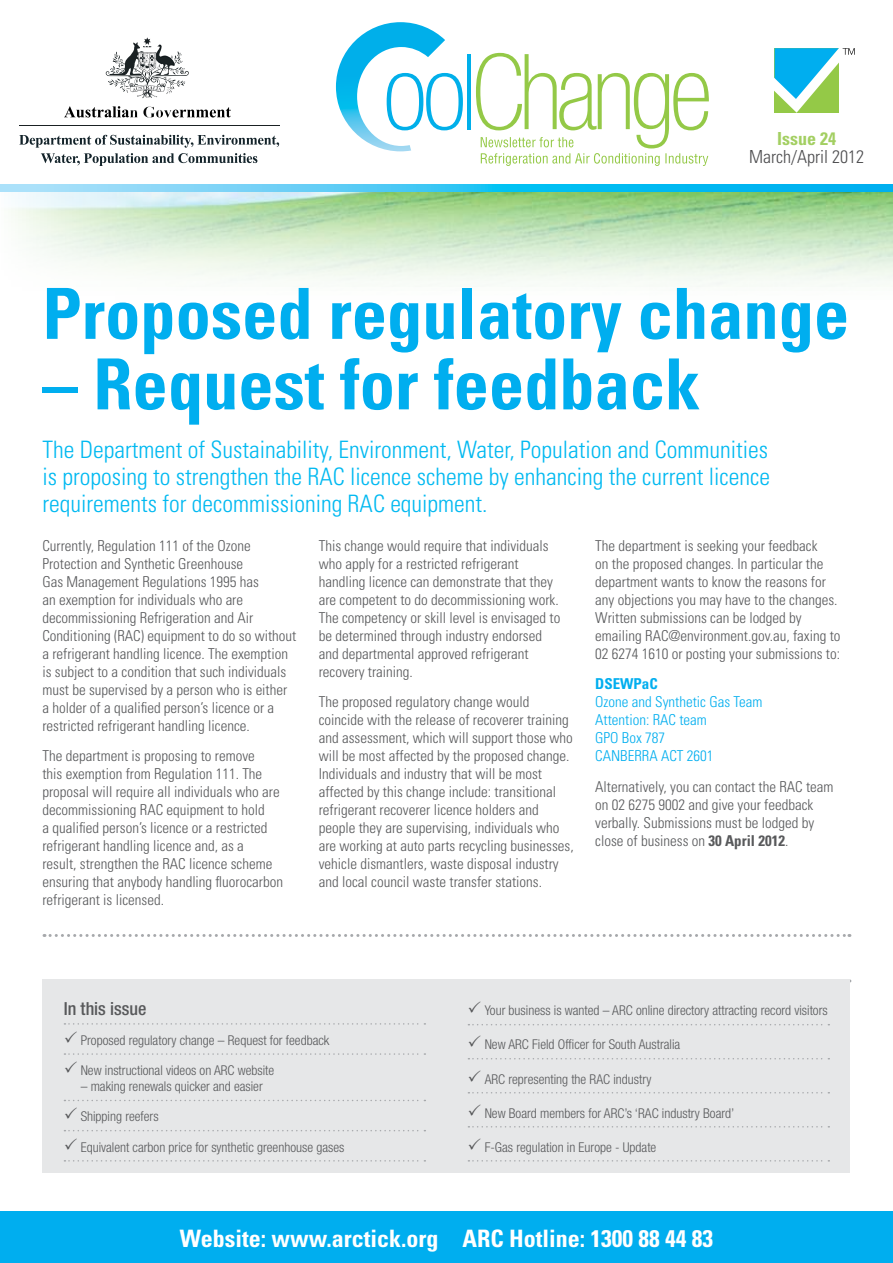
<style>
.page{position:relative;width:893px;height:1263px;background:#fff}
.page>*{position:absolute;margin:0;border:0;box-sizing:border-box;transform-origin:0 0}
.t1{font:700 condensed 70.5px "Univers";color:#00aeef}
.t2{font:300 condensed 24px/27px "Univers";color:#00b9f1;text-align:justify}
.t3{font:700 condensed 24px "Univers";color:#fff}
.t4{font:300 condensed 18px "Univers";color:#4d4d4f}
.t5{font:500 condensed 18px "Helvetica Neue LT Std";color:#58595b}
.t6{font:700 condensed 18px "Univers";color:#a3cf62}
.t7{font:300 condensed 16.95px "Univers";letter-spacing:.045em;color:#58595b}
.t8{font:700 condensed 16.95px "Univers";letter-spacing:.055em;color:#94c947}
.t9{font:300 condensed 15px/18px "Univers";color:#58595b}
.t10{font:300 condensed 15px/18px "Univers";color:#00aeef}
.t11{font:700 condensed 15px "Univers";color:#00aeef}
.t12{font:300 condensed 13.5px "Helvetica Neue";color:#58595b}
.s1{font-weight:700}
</style>
<div class="page">
<img style="left:0;top:191px;width:893px;height:93px">
<hr style="left:467px;top:54px;width:4px;height:75px;background:#00afea">
<svg style="left:336px;top:22px;width:127px;height:129px"></svg>
<svg style="left:476px;top:53px;width:233px;height:113px"></svg>
<div style="left:0;top:1212px;width:893px;height:51px;background:#00aeef"></div>
<svg style="left:0;top:185px;width:893px;height:6px;background:#3ec6f4"></svg>
<svg style="left:775px;top:48px;width:80px;height:65px"></svg>
<svg style="left:106px;top:42px;width:83px;height:50px"></svg>
<hr style="left:19px;top:125px;width:260px;height:1px;background:#1a2123">
<svg style="left:64px;top:106px;width:65px;height:12px"></svg>
<svg style="left:172px;top:107px;width:59px;height:11px"></svg>
<svg style="left:19px;top:135px;width:260px;height:31px"></svg>
<img style="left:138px;top:37px;width:37px;height:38px">
<svg style="left:44px;top:934px;width:806px;height:3px"></svg>
<div style="left:42px;top:979px;width:808px;height:194px;background:#e6e7e8"></div>
<svg style="left:64px;top:1023px;width:361px;height:2px"></svg>
<svg style="left:64px;top:1053px;width:361px;height:2px"></svg>
<svg style="left:64px;top:1100px;width:361px;height:1px"></svg>
<svg style="left:64px;top:1130px;width:361px;height:1px"></svg>
<svg style="left:64px;top:1160px;width:361px;height:1px"></svg>
<svg style="left:468px;top:1024px;width:361px;height:1px"></svg>
<svg style="left:468px;top:1058px;width:361px;height:1px"></svg>
<svg style="left:468px;top:1092px;width:361px;height:1px"></svg>
<svg style="left:468px;top:1126px;width:361px;height:1px"></svg>
<svg style="left:468px;top:1160px;width:361px;height:1px"></svg>
<p class="t8" style="left:776px;top:127px;width:64px">Issue 24</p>
<p class="t7" style="left:767px;top:146px;width:82px">March 2012</p>
<p class="t6" style="left:777px;top:128px;width:60px">Issue 24</p>
<p class="t4" style="left:749px;top:146px;width:116px">March/April 2012</p>
<h1 class="t1" style="left:42px;top:270px;width:808px">Proposed regulatory change</h1>
<h1 class="t1" style="left:42px;top:341px;width:659px">– Request for feedback</h1>
<h2 class="t2" style="left:42px;top:436px;width:729px">The Department of Sustainability, Environment, Water, Population and Communities is proposing to strengthen the RAC licence scheme by enhancing the current licence requirements for decommissioning RAC equipment.</h2>
<p class="t9" style="left:42px;top:536px;width:256px">Currently, Regulation 111 of the Ozone Protection and Synthetic Greenhouse<br>Gas Management Regulations 1995 has<br>an exemption for individuals who are decommissioning Refrigeration and Air Conditioning (RAC) equipment to do so without a refrigerant handling licence. The exemption is subject to a condition that such individuals must be supervised by a person who is either a holder of a qualified person’s licence or a restricted refrigerant handling licence.</p>
<p class="t9" style="left:42px;top:747px;width:242px">The department is proposing to remove<br>this exemption from Regulation 111. The proposal will require all individuals who are decommissioning RAC equipment to hold<br>a qualified person’s licence or a restricted refrigerant handling licence and, as a<br>result, strengthen the RAC licence scheme ensuring that anybody handling fluorocarbon refrigerant is licensed.</p>
<p class="t9" style="left:595px;top:536px;width:247px">The department is seeking your feedback<br>on the proposed changes. In particular the department wants to know the reasons for any objections you may have to the changes.<br>Written submissions can be lodged by emailing RAC@environment.gov.au, faxing to 02 6274 1610 or posting your submissions to:</p>
<p class="t11" style="left:595px;top:675px;width:64px">DSEWPaC</p>
<p class="t10" style="left:595px;top:693px;width:169px">Ozone and Synthetic Gas Team<br>Attention: RAC team<br>GPO Box 787<br>CANBERRA ACT 2601</p>
<p class="t9" style="left:595px;top:778px;width:240px">Alternatively, you can contact the RAC team on 02 6275 9002 and give your feedback verbally. Submissions must be lodged by close of business on <span class="s1">30 April 2012</span>.</p>
<p class="t9" style="left:319px;top:536px;width:243px">This change would require that individuals who apply for a restricted refrigerant handling licence can demonstrate that they are competent to do decommissioning work.<br>The competency or skill level is envisaged to be determined through industry endorsed and departmental approved refrigerant recovery training.</p>
<p class="t9" style="left:319px;top:693px;width:256px">The proposed regulatory change would coincide with the release of recoverer training and assessment, which will support those who will be most affected by the proposed change.<br>Individuals and industry that will be most affected by this change include: transitional refrigerant recoverer licence holders and people they are supervising, individuals who are working at auto parts recycling businesses, vehicle dismantlers, waste disposal industry and local council waste transfer stations.</p>
<p class="t5" style="left:64px;top:997px;width:84px">In this issue</p>
<p class="t12" style="left:81px;top:1032px;width:250px">Proposed regulatory change – Request for feedback</p>
<p class="t12" style="left:81px;top:1062px;width:195px">New instructional videos on ARC website</p>
<p class="t12" style="left:81px;top:1079px;width:184px">– making renewals quicker and easier</p>
<p class="t12" style="left:81px;top:1109px;width:79px">Shipping reefers</p>
<p class="t12" style="left:81px;top:1139px;width:265px">Equivalent carbon price for synthetic greenhouse gases</p>
<p class="t12" style="left:485px;top:1003px;width:345px">Your business is wanted – ARC online directory attracting record visitors</p>
<p class="t12" style="left:485px;top:1037px;width:197px">New ARC Field Officer for South Australia</p>
<p class="t12" style="left:485px;top:1071px;width:168px">ARC representing the RAC industry</p>
<p class="t12" style="left:485px;top:1105px;width:251px">New Board members for ARC’s ‘RAC industry Board’</p>
<p class="t12" style="left:485px;top:1139px;width:173px">F-Gas regulation in Europe - Update</p>
<h2 class="t3" style="left:180px;top:1224px;width:535px">Website: www.arctick.org ARC Hotline: 1300 88 44 83</h2>
</div>
